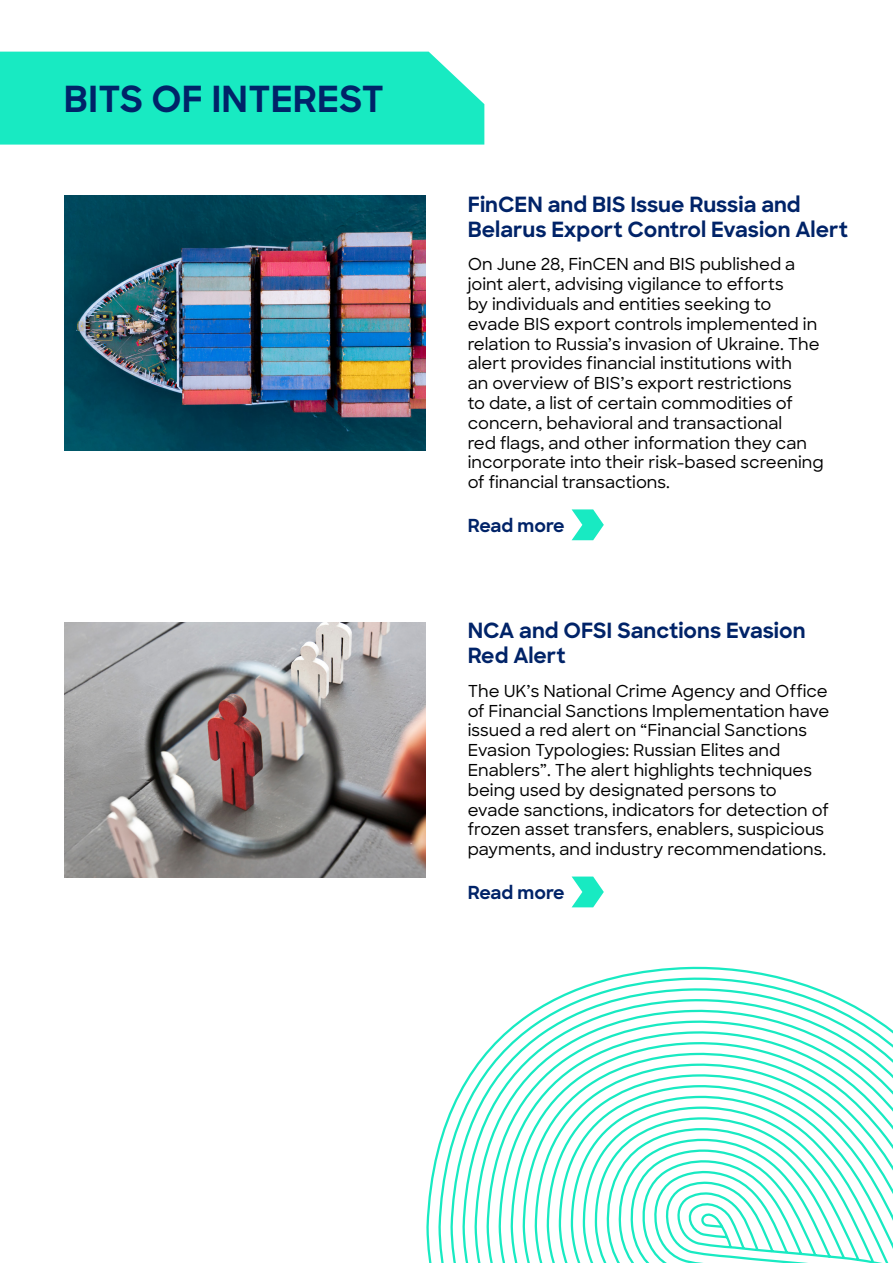
<style>
.page{position:relative;width:893px;height:1263px;background:#fff}
.page>*{position:absolute;margin:0;border:0;box-sizing:border-box;transform-origin:0 0}
.t1{font:700 36px "Sharp Sans";color:#002368}
.t2{font:700 21px/25.2px "Sharp Sans";color:#002368}
.t3{font:700 18px "Sharp Sans";letter-spacing:-.005em;color:#002368}
.t4{font:500 16.5px/19.8px "Sharp Sans";color:#000}
</style>
<div class="page">
<img style="left:64px;top:196px;width:361px;height:255px">
<img style="left:64px;top:622px;width:361px;height:255px">
<div style="left:0;top:52px;width:484px;height:93px;background:#18eac2"></div>
<svg style="left:572px;top:509px;width:32px;height:31px"></svg>
<svg style="left:572px;top:876px;width:32px;height:31px"></svg>
<svg style="left:426px;top:966px;width:467px;height:297px"></svg>
<h1 class="t1" style="left:64px;top:72px;width:322px">BITS OF INTEREST</h1>
<p class="t2" style="left:468px;top:190px;width:382px">FinCEN and BIS Issue Russia and<br>Belarus Export Control Evasion Alert</p>
<p class="t4" style="left:468px;top:254px;width:357px">On June 28, FinCEN and BIS published a joint alert, advising vigilance to efforts<br>by individuals and entities seeking to evade BIS export controls implemented in relation to Russia’s invasion of Ukraine. The alert provides financial institutions with<br>an overview of BIS’s export restrictions<br>to date, a list of certain commodities of concern, behavioral and transactional<br>red flags, and other information they can incorporate into their risk-based screening of financial transactions.</p>
<p class="t3" style="left:468px;top:512px;width:98px">Read more</p>
<p class="t2" style="left:468px;top:617px;width:339px">NCA and OFSI Sanctions Evasion<br>Red Alert</p>
<p class="t4" style="left:468px;top:680px;width:363px">The UK’s National Crime Agency and Office of Financial Sanctions Implementation have issued a red alert on “Financial Sanctions Evasion Typologies: Russian Elites and Enablers”. The alert highlights techniques being used by designated persons to evade sanctions, indicators for detection of frozen asset transfers, enablers, suspicious payments, and industry recommendations.</p>
<p class="t3" style="left:468px;top:879px;width:98px">Read more</p>
</div>
